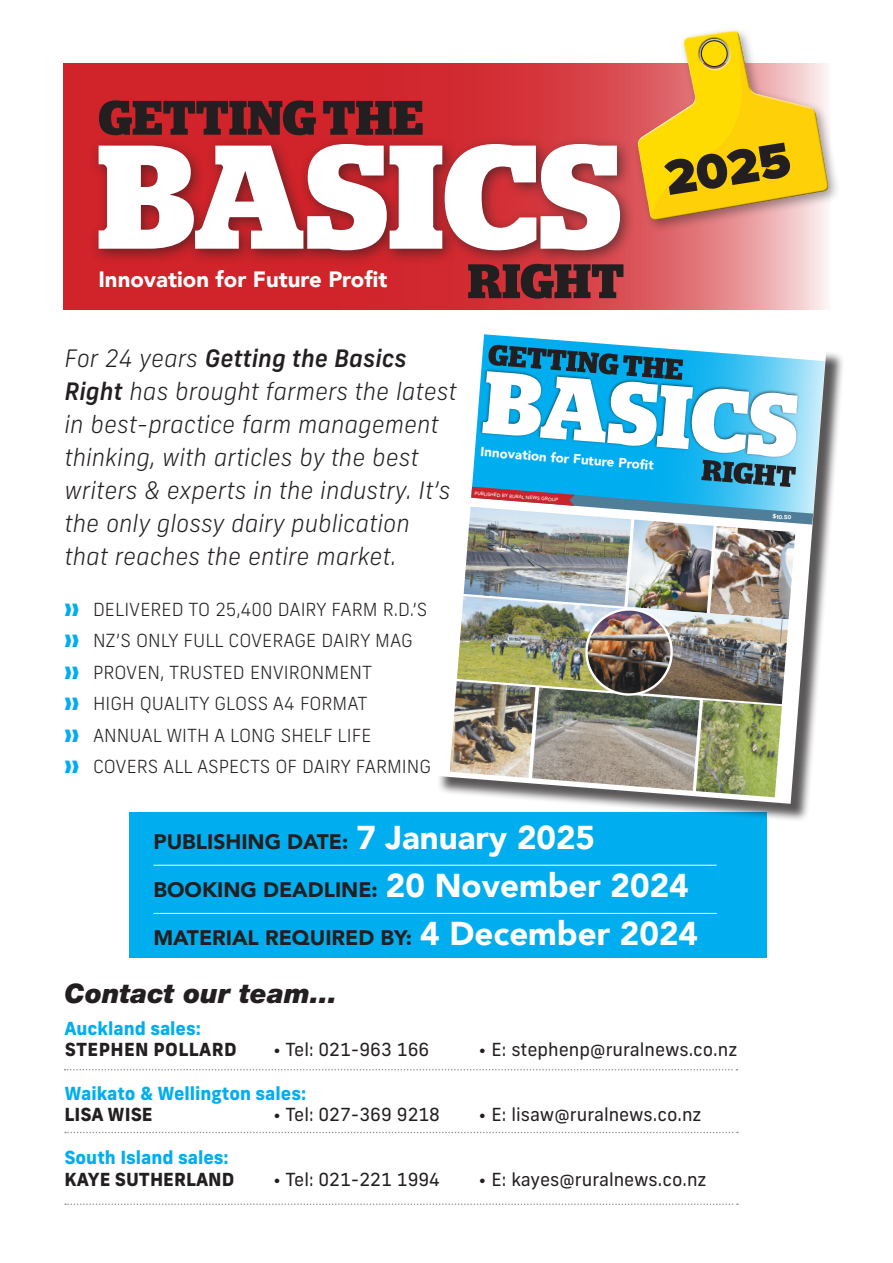
<style>
.page{position:relative;width:893px;height:1263px;background:#fff}
.page>*{position:absolute;margin:0;border:0;box-sizing:border-box;transform-origin:0 0}
.t1{font:900 50.85px "Proxima Nova";color:#231f20}
.t2{font:italic 900 27px "Helvetica Neue LT Pro";color:#231f20}
.t3{font:italic 300 24px/33px "New Frank";color:#231f20}
.t4{font:900 22.2px "Avenir";color:#fff}
.t5{font:900 21px "Avenir";color:#231f20}
.t6{font:300 18px "New Frank";color:#231f20}
.t7{font:18px "New Frank";color:#231f20}
.t8{font:800 18px "New Frank";color:#00aeef}
.t9{font:800 18px "New Frank";color:#231f20}
.t10{font:800 18px "New Frank";letter-spacing:.02em;color:#231f20}
.t11{font:900 13.35px "Avenir";color:#fff}
.t12{font:700 6px "Proxima Nova";color:#fff}
.t13{font:500 4.8px "Avenir";color:#fff}
.s1{font-weight:500}
.s2{color:#00aeef}
.s3{font-size:33px;color:#fff}
</style>
<div class="page">
<div style="left:129px;top:812px;width:637px;height:146px;background:#00aeef"></div>
<svg style="left:63px;top:64px;width:764px;height:246px;background:#d74147"></svg>
<svg style="left:99px;top:100px;width:324px;height:35px;background:#612023"></svg>
<div style="left:90px;top:136px;width:546px;height:130px;background:#231f20;opacity:.6"></div>
<svg style="left:99px;top:144px;width:521px;height:106px"></svg>
<svg style="left:468px;top:264px;width:155px;height:35px;background:#5c272a"></svg>
<svg style="left:65px;top:1069px;width:672px;height:1px"></svg>
<svg style="left:65px;top:1203px;width:673px;height:2px"></svg>
<svg style="left:65px;top:1132px;width:673px;height:1px"></svg>
<div style="left:436px;top:323px;width:408px;height:499px;background:#231f20;opacity:.75"></div>
<img style="left:436px;top:323px;width:390px;height:481px">
<hr style="left:153px;top:865px;width:564px;height:1px;background:#fff">
<hr style="left:153px;top:913px;width:564px;height:1px;background:#fff">
<div style="left:633px;top:27px;width:209px;height:206px;background:#231f20;opacity:.4"></div>
<img style="left:640px;top:31px;width:84px;height:108px">
<div style="left:701px;top:41px;width:26px;height:26px;background:#ffdc01;border-radius:50%"></div>
<div style="left:701px;top:40px;width:27px;height:27px;border:1px solid #231f20;border-radius:50%"></div>
<p class="t1" style="left:662px;top:156px;width:128px;rotate:-9deg">2025</p>
<p class="t4" style="left:98px;top:260px;width:290px">Innovation for Future Profit</p>
<p class="t3" style="left:65px;top:341px;width:394px">For 24 years <span class="s1">Getting the Basics Right</span> has brought farmers the latest in best-practice farm management thinking, with articles by the best writers &amp; experts in the industry. It’s the only glossy dairy publication that reaches the entire market.</p>
<p class="t6" style="left:65px;top:598px;width:364px"><span class="s2">❱❱</span> DELIVERED TO 25,400 DAIRY FARM R.D.’S</p>
<p class="t6" style="left:65px;top:630px;width:350px"><span class="s2">❱❱</span> NZ’S ONLY FULL COVERAGE DAIRY MAG</p>
<p class="t6" style="left:65px;top:661px;width:309px"><span class="s2">❱❱</span> PROVEN, TRUSTED ENVIRONMENT</p>
<p class="t6" style="left:65px;top:693px;width:304px"><span class="s2">❱❱</span> HIGH QUALITY GLOSS A4 FORMAT</p>
<p class="t6" style="left:65px;top:724px;width:308px"><span class="s2">❱❱</span> ANNUAL WITH A LONG SHELF LIFE</p>
<p class="t6" style="left:65px;top:756px;width:368px"><span class="s2">❱❱</span> COVERS ALL ASPECTS OF DAIRY FARMING</p>
<p class="t11" style="left:481px;top:441px;width:175px;rotate:4deg">Innovation for Future Profi t</p>
<p class="t13" style="left:475px;top:489px;width:85px;rotate:5deg">PUBLISHED BY RURAL NEWS GROUP</p>
<p class="t12" style="left:773px;top:513px;width:20px;rotate:5deg">$10.50</p>
<p class="t5" style="left:153px;top:823px;width:443px">PUBLISHING DATE: <span class="s3">7 January 2025</span></p>
<p class="t5" style="left:153px;top:871px;width:537px">BOOKING DEADLINE: <span class="s3">20 November 2024</span></p>
<p class="t5" style="left:153px;top:919px;width:546px">MATERIAL REQUIRED BY: <span class="s3">4 December 2024</span></p>
<p class="t2" style="left:65px;top:977px;width:274px">Contact our team...</p>
<p class="t8" style="left:65px;top:1016px;width:138px">Auckland sales:</p>
<p class="t10" style="left:65px;top:1038px;width:174px">STEPHEN POLLARD</p>
<p class="t7" style="left:273px;top:1039px;width:158px">• Tel: 021-963 166</p>
<p class="t7" style="left:479px;top:1039px;width:260px">• E: stephenp@ruralnews.co.nz</p>
<p class="t8" style="left:65px;top:1081px;width:243px">Waikato &amp; Wellington sales:</p>
<p class="t9" style="left:65px;top:1103px;width:90px">LISA WISE</p>
<p class="t7" style="left:273px;top:1103px;width:169px">• Tel: 027-369 9218</p>
<p class="t7" style="left:479px;top:1103px;width:225px">• E: lisaw@ruralnews.co.nz</p>
<p class="t8" style="left:65px;top:1146px;width:166px">South Island sales:</p>
<p class="t9" style="left:65px;top:1168px;width:171px">KAYE SUTHERLAND</p>
<p class="t7" style="left:273px;top:1168px;width:169px">• Tel: 021-221 1994</p>
<p class="t7" style="left:479px;top:1168px;width:229px">• E: kayes@ruralnews.co.nz</p>
</div>
